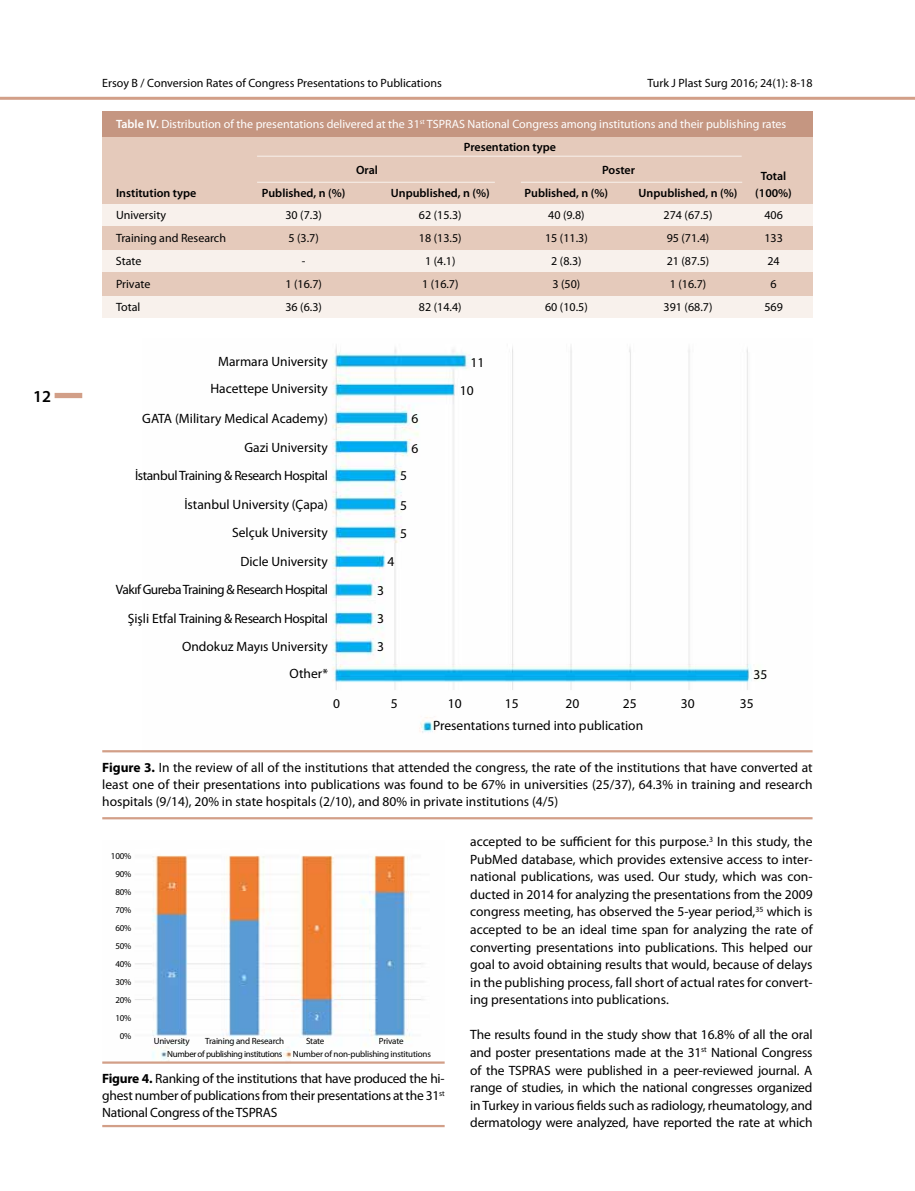
<style>
.page{position:relative;width:915px;height:1191px;background:#fff}
.page>*{position:absolute;margin:0;border:0;box-sizing:border-box;transform-origin:0 0}
.t1{font:600 16.8px "Myriad Pro";color:#000}
.t2{font:13.5px/17.5px "Myriad Pro";color:#000;text-align:justify}
.t3{font:13.5px "Myriad Pro";letter-spacing:-.03em;color:#000}
.t4{font:13.5px "Myriad Pro";letter-spacing:-.04em;color:#000}
.t5{font:12px "Myriad Pro";color:#000}
.t6{font:12px "Myriad Pro";color:#fff}
.t7{font:600 12px "Myriad Pro";color:#000}
.t8{font:9px/18px "Myriad Pro";letter-spacing:-.02em;color:#000;text-align:right}
.s1{font-weight:600}
.s2{font-weight:700}
</style>
<div class="page">
<div style="left:102px;top:111px;width:710px;height:203px;background:#e5cabb"></div>
<div style="left:102px;top:204px;width:710px;height:22px;background:#f8f1ec"></div>
<div style="left:102px;top:251px;width:710px;height:21px;background:#f8f1ec"></div>
<div style="left:102px;top:296px;width:710px;height:22px;background:#f8f1ec"></div>
<div style="left:102px;top:111px;width:710px;height:26px;background:#c59681"></div>
<hr style="left:257px;top:156px;width:484px;height:1px;background:#f8f1ec">
<hr style="left:257px;top:182px;width:237px;height:1px;background:#f8f1ec">
<hr style="left:520px;top:182px;width:222px;height:1px;background:#f8f1ec">
<hr style="left:102px;top:817px;width:710px;height:2px;background:#d29f88">
<img style="left:332px;top:345px;width:425px;height:388px">
<hr style="left:102px;top:750px;width:710px;height:2px;background:#d29f88">
<img style="left:135px;top:855px;width:289px;height:206px">
<hr style="left:102px;top:1061px;width:342px;height:2px;background:#d29f88">
<hr style="left:102px;top:1125px;width:342px;height:2px;background:#d29f88">
<hr style="left:0;top:97px;width:914px;height:3px;background:#d29f88">
<div style="left:55px;top:393px;width:27px;height:5px;background:#d29f88"></div>
<p class="t1" style="left:33px;top:385px;width:20px">12</p>
<p class="t5" style="left:102px;top:76px;width:341px">Ersoy B / Conversion Rates of Congress Presentations to Publications</p>
<p class="t5" style="left:647px;top:76px;width:167px">Turk J Plast Surg 2016; 24(1): 8-18</p>
<p class="t6" style="left:116px;top:116px;width:671px"><span class="s1">Table IV.</span> Distribution of the presentations delivered at the 31<sup>st</sup> TSPRAS National Congress among institutions and their publishing rates</p>
<p class="t7" style="left:463px;top:139px;width:94px">Presentation type</p>
<p class="t7" style="left:356px;top:162px;width:23px">Oral</p>
<p class="t7" style="left:602px;top:162px;width:34px">Poster</p>
<p class="t7" style="left:760px;top:168px;width:27px">Total</p>
<p class="t7" style="left:116px;top:185px;width:82px">Institution type</p>
<p class="t7" style="left:262px;top:185px;width:85px">Published, n (%)</p>
<p class="t7" style="left:391px;top:185px;width:100px">Unpublished, n (%)</p>
<p class="t7" style="left:524px;top:185px;width:85px">Published, n (%)</p>
<p class="t7" style="left:638px;top:185px;width:100px">Unpublished, n (%)</p>
<p class="t7" style="left:755px;top:185px;width:38px">(100%)</p>
<p class="t5" style="left:116px;top:208px;width:52px">University</p>
<p class="t5" style="left:285px;top:208px;width:38px">30 (7.3)</p>
<p class="t5" style="left:419px;top:208px;width:44px">62 (15.3)</p>
<p class="t5" style="left:548px;top:208px;width:38px">40 (9.8)</p>
<p class="t5" style="left:663px;top:208px;width:50px">274 (67.5)</p>
<p class="t5" style="left:764px;top:208px;width:20px">406</p>
<p class="t5" style="left:116px;top:231px;width:111px">Training and Research</p>
<p class="t5" style="left:288px;top:231px;width:32px">5 (3.7)</p>
<p class="t5" style="left:419px;top:231px;width:44px">18 (13.5)</p>
<p class="t5" style="left:545px;top:231px;width:44px">15 (11.3)</p>
<p class="t5" style="left:666px;top:231px;width:44px">95 (71.4)</p>
<p class="t5" style="left:764px;top:231px;width:20px">133</p>
<p class="t5" style="left:116px;top:254px;width:27px">State</p>
<p class="t5" style="left:302px;top:254px;width:5px">-</p>
<p class="t5" style="left:425px;top:254px;width:32px">1 (4.1)</p>
<p class="t5" style="left:551px;top:254px;width:32px">2 (8.3)</p>
<p class="t5" style="left:666px;top:254px;width:44px">21 (87.5)</p>
<p class="t5" style="left:767px;top:254px;width:14px">24</p>
<p class="t5" style="left:116px;top:277px;width:36px">Private</p>
<p class="t5" style="left:285px;top:277px;width:38px">1 (16.7)</p>
<p class="t5" style="left:422px;top:277px;width:38px">1 (16.7)</p>
<p class="t5" style="left:552px;top:277px;width:29px">3 (50)</p>
<p class="t5" style="left:669px;top:277px;width:38px">1 (16.7)</p>
<p class="t5" style="left:770px;top:277px;width:8px">6</p>
<p class="t5" style="left:116px;top:300px;width:26px">Total</p>
<p class="t5" style="left:285px;top:300px;width:38px">36 (6.3)</p>
<p class="t5" style="left:419px;top:300px;width:44px">82 (14.4)</p>
<p class="t5" style="left:545px;top:300px;width:44px">60 (10.5)</p>
<p class="t5" style="left:663px;top:300px;width:50px">391 (68.7)</p>
<p class="t5" style="left:764px;top:300px;width:20px">569</p>
<p class="t2" style="left:218px;top:353px;width:111px">Marmara University</p>
<p class="t2" style="left:210px;top:380px;width:119px">Hacettepe University</p>
<p class="t2" style="left:142px;top:410px;width:187px">GATA (Military Medical Academy)</p>
<p class="t2" style="left:244px;top:438px;width:85px">Gazi University</p>
<p class="t3" style="left:135px;top:467px;width:194px">İstanbul Training &amp; Research Hospital</p>
<p class="t2" style="left:184px;top:495px;width:145px">İstanbul University (Çapa)</p>
<p class="t2" style="left:232px;top:523px;width:97px">Selçuk University</p>
<p class="t2" style="left:240px;top:552px;width:89px">Dicle University</p>
<p class="t4" style="left:116px;top:581px;width:213px">Vakıf Gureba Training &amp; Research Hospital</p>
<p class="t3" style="left:128px;top:610px;width:202px">Şişli Etfal Training &amp; Research Hospital</p>
<p class="t2" style="left:182px;top:632px;width:147px;line-height:27.6px;text-align:right">Ondokuz Mayıs University<br>Other*</p>
<p class="t2" style="left:411px;top:409px;width:8px">6</p>
<p class="t2" style="left:411px;top:439px;width:8px">6</p>
<p class="t2" style="left:400px;top:466px;width:8px">5</p>
<p class="t2" style="left:400px;top:491px;width:8px;line-height:28px">5<br>5</p>
<p class="t2" style="left:387px;top:552px;width:8px">4</p>
<p class="t2" style="left:377px;top:575px;width:8px;line-height:28.3px">3<br>3<br>3</p>
<p class="t2" style="left:459px;top:347px;width:26px;line-height:28.5px;text-indent:11px">11<br>10</p>
<p class="t2" style="left:753px;top:665px;width:15px">35</p>
<p class="t2" style="left:333px;top:694px;width:8px">0</p>
<p class="t2" style="left:391px;top:694px;width:8px">5</p>
<p class="t2" style="left:447px;top:694px;width:15px">10</p>
<p class="t2" style="left:505px;top:694px;width:15px">15</p>
<p class="t2" style="left:565px;top:694px;width:15px">20</p>
<p class="t2" style="left:622px;top:694px;width:15px">25</p>
<p class="t2" style="left:680px;top:694px;width:15px">30</p>
<p class="t2" style="left:739px;top:694px;width:15px">35</p>
<p class="t2" style="left:433px;top:716px;width:211px">Presentations turned into publication</p>
<p class="t2" style="left:102px;top:758px;width:711px"><span class="s2">Figure 3.</span> In the review of all of the institutions that attended the congress, the rate of the institutions that have converted at least one of their presentations into publications was found to be 67% in universities (25/37), 64.3% in training and research hospitals (9/14), 20% in state hospitals (2/10), and 80% in private institutions (4/5)</p>
<p class="t8" style="left:111px;top:846px;width:22px">100%<br>90%<br>80%<br>70%<br>60%<br>50%<br>40%<br>30%<br>20%<br>10%<br>0%</p>
<p class="t8" style="left:154px;top:1032px;width:37px">University</p>
<p class="t8" style="left:205px;top:1032px;width:80px">Training and Research</p>
<p class="t8" style="left:306px;top:1032px;width:20px">State</p>
<p class="t8" style="left:379px;top:1032px;width:26px">Private</p>
<p class="t8" style="left:167px;top:1044px;width:265px">Number of publishing institutions Number of non-publishing institutions</p>
<p class="t2" style="left:102px;top:1069px;width:344px"><span class="s2">Figure 4.</span> Ranking of the institutions that have produced the hi&shy;ghest number of publications from their presentations at the 31<sup>st </sup>National Congress of the TSPRAS</p>
<p class="t2" style="left:470px;top:832px;width:344px">accepted to be sufficient for this purpose.<sup>3</sup> In this study, the PubMed database, which provides extensive access to inter&shy;national publications, was used. Our study, which was con&shy;ducted in 2014 for analyzing the presentations from the 2009 congress meeting, has observed the 5-year period,<sup>35</sup> which is accepted to be an ideal time span for analyzing the rate of converting presentations into publications. This helped our goal to avoid obtaining results that would, because of delays in the publishing process, fall short of actual rates for convert&shy;ing presentations into publications.</p>
<p class="t2" style="left:470px;top:1025px;width:344px">The results found in the study show that 16.8% of all the oral and poster presentations made at the 31<sup>st</sup> National Congress of the TSPRAS were published in a peer-reviewed journal. A range of studies, in which the national congresses organized in Turkey in various fields such as radiology, rheumatology, and dermatology were analyzed, have reported the rate at which</p>
</div>
